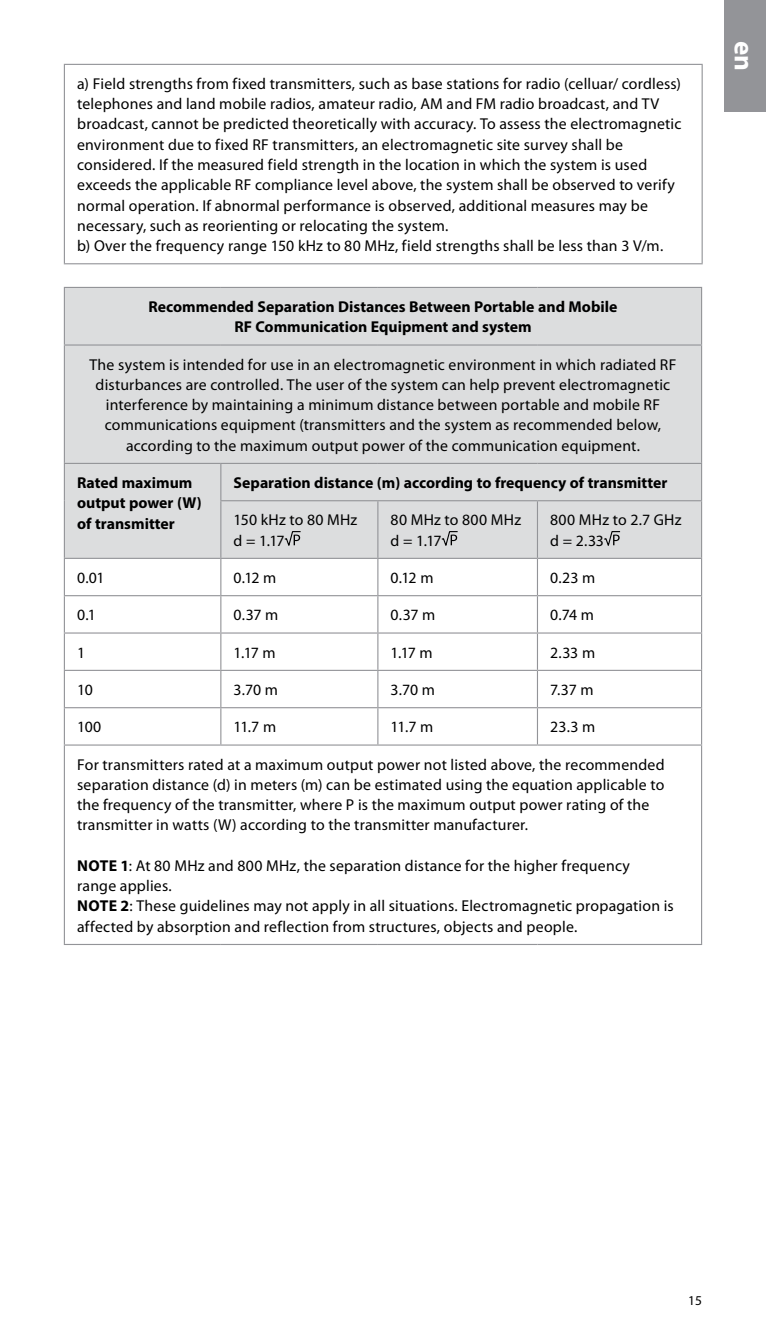
<style>
.page{position:relative;width:766px;height:1340px;background:#fff}
.page>*{position:absolute;margin:0;border:0;box-sizing:border-box;transform-origin:0 0}
.t1{font:700 27px "Myriad Pro";color:#fff}
.t2{font:15.75px/20.2px "Myriad Pro";letter-spacing:.015em;color:#000}
.t3{font:700 15.75px/20.2px "Myriad Pro";color:#000;text-align:center}
.t4{font:13.5px "Myriad Pro";color:#000}
.s1{font-weight:700}
</style>
<div class="page">
<div style="left:724px;top:0;width:41px;height:112px;background:#939498"></div>
<hr style="left:64px;top:64px;width:638px;height:1px;background:#939498">
<hr style="left:64px;top:65px;width:1px;height:198px;background:#939498">
<hr style="left:701px;top:65px;width:1px;height:198px;background:#939498">
<hr style="left:64px;top:263px;width:638px;height:1px;background:#939498">
<div style="left:65px;top:288px;width:635px;height:270px;background:#dcddde"></div>
<svg style="left:65px;top:559px;width:635px;height:187px"></svg>
<hr style="left:700px;top:745px;width:2px;height:198px;background:#939498">
<hr style="left:64px;top:287px;width:157px;height:1px;background:#939498">
<hr style="left:64px;top:288px;width:1px;height:56px;background:#939498">
<hr style="left:221px;top:287px;width:157px;height:1px;background:#939498">
<hr style="left:378px;top:287px;width:159px;height:1px;background:#939498">
<hr style="left:537px;top:287px;width:165px;height:1px;background:#939498">
<hr style="left:700px;top:288px;width:2px;height:56px;background:#939498">
<hr style="left:64px;top:345px;width:1px;height:118px;background:#939498">
<hr style="left:700px;top:345px;width:2px;height:118px;background:#939498">
<hr style="left:64px;top:344px;width:157px;height:1px;background:#939498">
<hr style="left:221px;top:344px;width:157px;height:1px;background:#939498">
<hr style="left:378px;top:344px;width:159px;height:1px;background:#939498">
<hr style="left:537px;top:344px;width:165px;height:1px;background:#939498">
<hr style="left:64px;top:463px;width:157px;height:1px;background:#939498">
<hr style="left:64px;top:464px;width:1px;height:37px;background:#939498">
<hr style="left:64px;top:501px;width:1px;height:57px;background:#939498">
<hr style="left:221px;top:463px;width:157px;height:1px;background:#939498">
<hr style="left:220px;top:464px;width:1px;height:36px;background:#939498">
<hr style="left:378px;top:463px;width:159px;height:1px;background:#939498">
<hr style="left:537px;top:463px;width:165px;height:1px;background:#939498">
<hr style="left:700px;top:464px;width:2px;height:36px;background:#939498">
<hr style="left:220px;top:500px;width:158px;height:1px;background:#939498">
<hr style="left:220px;top:501px;width:1px;height:57px;background:#939498">
<hr style="left:378px;top:500px;width:159px;height:1px;background:#939498">
<hr style="left:377px;top:501px;width:1px;height:57px;background:#939498">
<hr style="left:537px;top:500px;width:165px;height:1px;background:#939498">
<hr style="left:536px;top:501px;width:2px;height:57px;background:#939498">
<hr style="left:700px;top:501px;width:2px;height:57px;background:#939498">
<hr style="left:64px;top:558px;width:157px;height:1px;background:#939498">
<hr style="left:221px;top:558px;width:157px;height:1px;background:#939498">
<hr style="left:220px;top:559px;width:1px;height:36px;background:#939498">
<hr style="left:378px;top:558px;width:159px;height:1px;background:#939498">
<hr style="left:377px;top:559px;width:1px;height:36px;background:#939498">
<hr style="left:537px;top:558px;width:165px;height:1px;background:#939498">
<hr style="left:536px;top:559px;width:2px;height:36px;background:#939498">
<hr style="left:64px;top:595px;width:157px;height:1px;background:#939498">
<hr style="left:221px;top:595px;width:157px;height:1px;background:#939498">
<hr style="left:220px;top:596px;width:1px;height:36px;background:#939498">
<hr style="left:378px;top:595px;width:159px;height:1px;background:#939498">
<hr style="left:377px;top:596px;width:1px;height:36px;background:#939498">
<hr style="left:537px;top:595px;width:165px;height:1px;background:#939498">
<hr style="left:536px;top:596px;width:2px;height:36px;background:#939498">
<hr style="left:64px;top:632px;width:157px;height:1px;background:#939498">
<hr style="left:221px;top:632px;width:157px;height:1px;background:#939498">
<hr style="left:220px;top:633px;width:1px;height:36px;background:#939498">
<hr style="left:378px;top:632px;width:159px;height:1px;background:#939498">
<hr style="left:377px;top:633px;width:1px;height:36px;background:#939498">
<hr style="left:537px;top:632px;width:165px;height:1px;background:#939498">
<hr style="left:536px;top:633px;width:2px;height:36px;background:#939498">
<hr style="left:64px;top:669px;width:157px;height:2px;background:#939498">
<hr style="left:221px;top:669px;width:157px;height:2px;background:#939498">
<hr style="left:220px;top:671px;width:1px;height:36px;background:#939498">
<hr style="left:378px;top:669px;width:159px;height:2px;background:#939498">
<hr style="left:377px;top:671px;width:1px;height:36px;background:#939498">
<hr style="left:537px;top:669px;width:165px;height:2px;background:#939498">
<hr style="left:536px;top:671px;width:2px;height:36px;background:#939498">
<hr style="left:64px;top:707px;width:157px;height:1px;background:#939498">
<hr style="left:221px;top:707px;width:157px;height:1px;background:#939498">
<hr style="left:220px;top:708px;width:1px;height:36px;background:#939498">
<hr style="left:378px;top:707px;width:159px;height:1px;background:#939498">
<hr style="left:377px;top:708px;width:1px;height:36px;background:#939498">
<hr style="left:537px;top:707px;width:165px;height:1px;background:#939498">
<hr style="left:536px;top:708px;width:2px;height:36px;background:#939498">
<hr style="left:64px;top:744px;width:157px;height:1px;background:#939498">
<hr style="left:221px;top:744px;width:157px;height:1px;background:#939498">
<hr style="left:378px;top:744px;width:159px;height:1px;background:#939498">
<hr style="left:537px;top:744px;width:165px;height:1px;background:#939498">
<hr style="left:64px;top:559px;width:1px;height:36px;background:#939498">
<hr style="left:700px;top:559px;width:2px;height:36px;background:#939498">
<hr style="left:64px;top:596px;width:1px;height:36px;background:#939498">
<hr style="left:700px;top:596px;width:2px;height:36px;background:#939498">
<hr style="left:64px;top:633px;width:1px;height:36px;background:#939498">
<hr style="left:700px;top:633px;width:2px;height:36px;background:#939498">
<hr style="left:64px;top:671px;width:1px;height:36px;background:#939498">
<hr style="left:700px;top:671px;width:2px;height:36px;background:#939498">
<hr style="left:64px;top:708px;width:1px;height:36px;background:#939498">
<hr style="left:700px;top:708px;width:2px;height:36px;background:#939498">
<hr style="left:64px;top:745px;width:1px;height:198px;background:#939498">
<hr style="left:64px;top:943px;width:157px;height:2px;background:#939498">
<hr style="left:221px;top:943px;width:157px;height:2px;background:#939498">
<hr style="left:378px;top:943px;width:159px;height:2px;background:#939498">
<hr style="left:537px;top:943px;width:165px;height:2px;background:#939498">
<svg style="left:283px;top:530px;width:18px;height:19px"></svg>
<svg style="left:440px;top:530px;width:18px;height:19px"></svg>
<svg style="left:602px;top:530px;width:19px;height:19px"></svg>
<p class="t2" style="left:77px;top:74px;width:605px">a) Field strengths from fixed transmitters, such as base stations for radio (celluar/ cordless) telephones and land mobile radios, amateur radio, AM and FM radio broadcast, and TV broadcast, cannot be predicted theoretically with accuracy. To assess the electromagnetic environment due to fixed RF transmitters, an electromagnetic site survey shall be considered. If the measured field strength in the location in which the system is used exceeds the applicable RF compliance level above, the system shall be observed to verify normal operation. If abnormal performance is observed, additional measures may be necessary, such as reorienting or relocating the system.<br>b) Over the frequency range 150 kHz to 80 MHz, field strengths shall be less than 3 V/m.</p>
<p class="t3" style="left:148px;top:296px;width:470px">Recommended Separation Distances Between Portable and Mobile<br>RF Communication Equipment and system</p>
<p class="t2" style="left:89px;top:354px;width:588px;text-align:center">The system is intended for use in an electromagnetic environment in which radiated RF disturbances are controlled. The user of the system can help prevent electromagnetic interference by maintaining a minimum distance between portable and mobile RF communications equipment (transmitters and the system as recommended below, according to the maximum output power of the communication equipment.</p>
<p class="t3" style="left:77px;top:472px;width:126px;text-align:left">Rated maximum output power (W) of transmitter</p>
<p class="t3" style="left:233px;top:472px;width:435px">Separation distance (m) according to frequency of transmitter</p>
<p class="t2" style="left:233px;top:510px;width:125px">150 kHz to 80 MHz d = 1.17</p>
<p class="t2" style="left:390px;top:510px;width:132px">80 MHz to 800 MHz d = 1.17</p>
<p class="t2" style="left:550px;top:510px;width:133px">800 MHz to 2.7 GHz d = 2.33</p>
<p class="t2" style="left:77px;top:568px;width:29px">0.01</p>
<p class="t2" style="left:233px;top:568px;width:44px">0.12 m</p>
<p class="t2" style="left:390px;top:568px;width:44px">0.12 m</p>
<p class="t2" style="left:550px;top:568px;width:47px">0.23 m</p>
<p class="t2" style="left:77px;top:605px;width:20px">0.1</p>
<p class="t2" style="left:233px;top:605px;width:46px">0.37 m</p>
<p class="t2" style="left:390px;top:605px;width:46px">0.37 m</p>
<p class="t2" style="left:550px;top:605px;width:45px">0.74 m</p>
<p class="t2" style="left:77px;top:642px;width:10px">1</p>
<p class="t2" style="left:233px;top:642px;width:44px">1.17 m</p>
<p class="t2" style="left:390px;top:642px;width:44px">1.17 m</p>
<p class="t2" style="left:550px;top:642px;width:46px">2.33 m</p>
<p class="t2" style="left:77px;top:680px;width:17px">10</p>
<p class="t2" style="left:233px;top:680px;width:46px">3.70 m</p>
<p class="t2" style="left:390px;top:680px;width:46px">3.70 m</p>
<p class="t2" style="left:550px;top:680px;width:45px">7.37 m</p>
<p class="t2" style="left:77px;top:717px;width:26px">100</p>
<p class="t2" style="left:233px;top:717px;width:44px">11.7 m</p>
<p class="t2" style="left:390px;top:717px;width:44px">11.7 m</p>
<p class="t2" style="left:550px;top:717px;width:47px">23.3 m</p>
<p class="t2" style="left:77px;top:754px;width:589px">For transmitters rated at a maximum output power not listed above, the recommended separation distance (d) in meters (m) can be estimated using the equation applicable to the frequency of the transmitter, where P is the maximum output power rating of the transmitter in watts (W) according to the transmitter manufacturer.</p>
<p class="t2" style="left:77px;top:855px;width:598px"><span class="s1">NOTE 1</span>: At 80 MHz and 800 MHz, the separation distance for the higher frequency<br>range applies.<br><span class="s1">NOTE 2</span>: These guidelines may not apply in all situations. Electromagnetic propagation is affected by absorption and reflection from structures, objects and people.</p>
<h1 class="t1" style="left:761px;top:41px;width:32px;rotate:90deg">en</h1>
<p class="t4" style="left:688px;top:1293px;width:15px">15</p>
</div>
